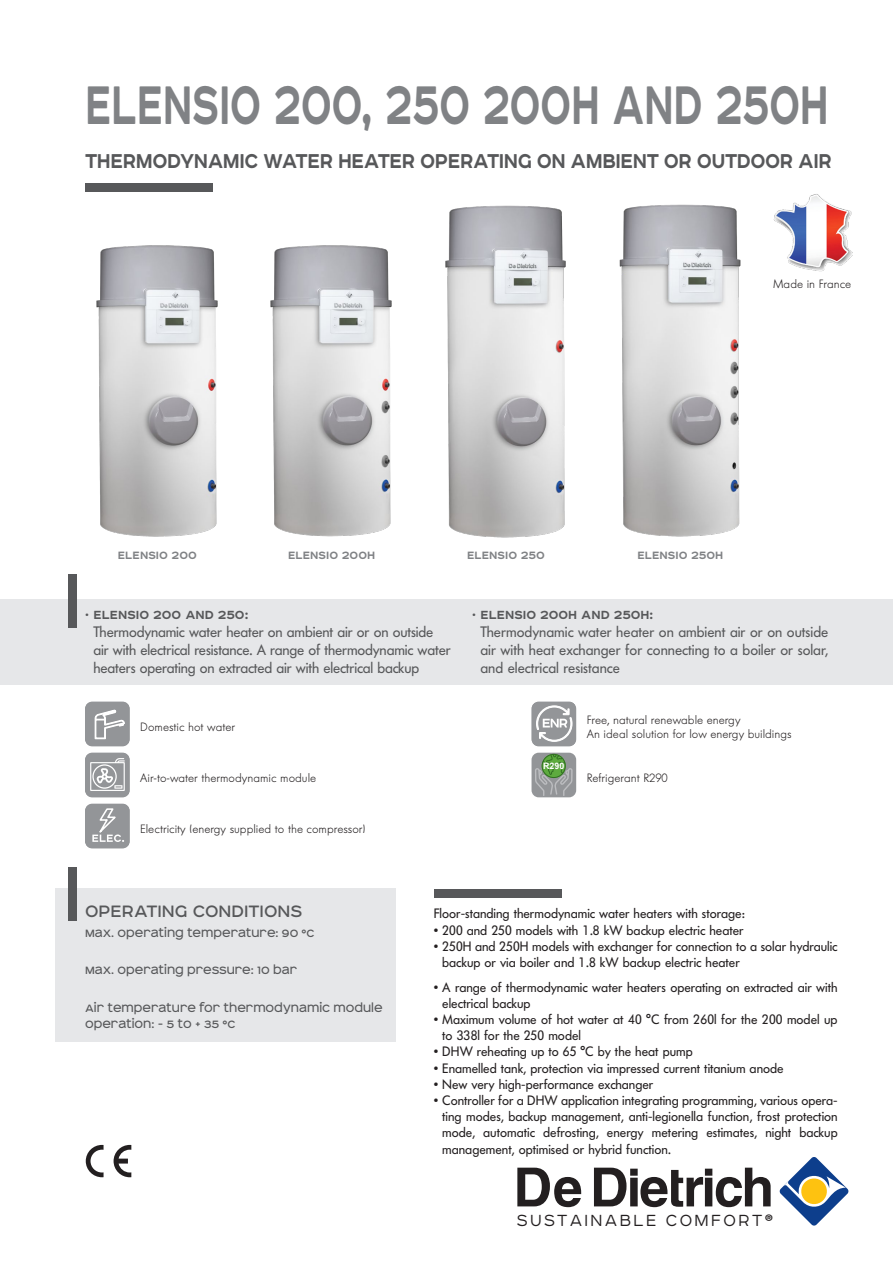
<style>
.page{position:relative;width:893px;height:1263px;background:#fff}
.page>*{position:absolute;margin:0;border:0;box-sizing:border-box;transform-origin:0 0}
.t1{font:700 69px "Affect";letter-spacing:-.01em;color:#808285;scale:.7 1}
.t2{font:700 25.5px "Affect";letter-spacing:-.02em;color:#57585a;scale:.91 1}
.t3{font:21px "Affect";color:#57585a}
.t4{font:300 20.55px "Affect";letter-spacing:.12em;color:#231f20;scale:.95 1}
.t5{font:15px/18px "Futura BQ";letter-spacing:-.01em;color:#57585a}
.t6{font:700 15px "Affect";color:#57585a}
.t7{font:13.5px/16.2px "Futura BQ";color:#231f20}
.t8{font:13.5px/16.2px "Affect";color:#57585a}
.t9{font:700 13.5px "Affect";color:#808285}
.t10{font:300 12px/14.2px "Futura BQ";color:#231f20}
.t11{font:700 8.85px "Arial";color:#fff}
</style>
<div class="page">
<div style="left:0;top:600px;width:893px;height:85px;background:#e6e7e9"></div>
<div style="left:85px;top:183px;width:128px;height:8px;background:#57585a"></div>
<div style="left:434px;top:889px;width:127px;height:8px;background:#57585a"></div>
<div style="left:68px;top:574px;width:9px;height:53px;background:#57585a"></div>
<img style="left:96px;top:245px;width:122px;height:292px">
<img style="left:270px;top:245px;width:122px;height:292px">
<img style="left:619px;top:204px;width:122px;height:333px">
<img style="left:445px;top:205px;width:121px;height:333px">
<svg style="left:86px;top:1145px;width:18px;height:32px"></svg>
<svg style="left:114px;top:1145px;width:17px;height:32px"></svg>
<svg style="left:85px;top:804px;width:45px;height:44px;background:#a1a2a5"></svg>
<svg style="left:85px;top:753px;width:45px;height:44px;background:#a9abad"></svg>
<svg style="left:85px;top:702px;width:45px;height:44px;background:#a3a4a7"></svg>
<div style="left:531px;top:702px;width:45px;height:44px;background:#c1c3c5;border-radius:7px"></div>
<svg style="left:532px;top:702px;width:44px;height:44px;background:#aaabae"></svg>
<img style="left:773px;top:194px;width:79px;height:78px">
<div style="left:55px;top:889px;width:340px;height:153px;background:#e6e7e9"></div>
<div style="left:68px;top:867px;width:9px;height:54px;background:#57585a"></div>
<div style="left:531px;top:753px;width:45px;height:44px;background:#939598;border-radius:7px"></div>
<svg style="left:535px;top:754px;width:38px;height:42px"></svg>
<svg style="left:779px;top:1157px;width:70px;height:69px"></svg>
<svg style="left:517px;top:1168px;width:64px;height:39px"></svg>
<svg style="left:594px;top:1168px;width:177px;height:39px"></svg>
<h1 class="t1" style="left:85px;top:56px;width:1064px">ELENSIO 200, 250 200H AND 250H</h1>
<h2 class="t2" style="left:85px;top:143px;width:822px">THERMODYNAMIC WATER HEATER OPERATING ON AMBIENT OR OUTDOOR AIR</h2>
<p class="t10" style="left:773px;top:277px;width:80px">Made in France</p>
<p class="t9" style="left:118px;top:545px;width:80px">ELENSIO 200</p>
<p class="t9" style="left:288px;top:545px;width:89px">ELENSIO 200H</p>
<p class="t9" style="left:467px;top:545px;width:79px">ELENSIO 250</p>
<p class="t9" style="left:637px;top:545px;width:87px">ELENSIO 250H</p>
<p class="t6" style="left:85px;top:604px;width:165px">• ELENSIO 200 AND 250:</p>
<p class="t5" style="left:94px;top:623px;width:359px">Thermodynamic water heater on ambient air or on outside air with electrical resistance. A range of thermodynamic water heaters operating on extracted air with electrical backup</p>
<p class="t10" style="left:140px;top:719px;width:96px">Domestic hot water</p>
<p class="t10" style="left:140px;top:770px;width:177px">Air-to-water thermodynamic module</p>
<p class="t10" style="left:140px;top:821px;width:227px">Electricity (energy supplied to the compressor)</p>
<p class="t6" style="left:472px;top:604px;width:183px">• ELENSIO 200H AND 250H:</p>
<p class="t5" style="left:480px;top:623px;width:349px;text-align:justify">Thermodynamic water heater on ambient air or on outside air with heat exchanger for connecting to a boiler or solar, and electrical resistance</p>
<p class="t11" style="left:543px;top:760px;width:23px">R290</p>
<p class="t10" style="left:587px;top:712px;width:206px">Free, natural renewable energy<br>An ideal solution for low energy buildings</p>
<p class="t10" style="left:587px;top:770px;width:83px">Refrigerant R290</p>
<h3 class="t3" style="left:85px;top:896px;width:219px">OPERATING CONDITIONS</h3>
<p class="t8" style="left:85px;top:924px;width:231px">Max. operating temperature: 90 °C</p>
<p class="t8" style="left:85px;top:961px;width:214px">Max. operating pressure: 10 bar</p>
<p class="t8" style="left:85px;top:999px;width:299px">Air temperature for thermodynamic module operation: - 5 to + 35 °C</p>
<p class="t7" style="left:434px;top:906px;width:313px">Floor-standing thermodynamic water heaters with storage:</p>
<p class="t7" style="left:434px;top:922px;width:312px">• 200 and 250 models with 1.8 kW backup electric heater</p>
<p class="t7" style="left:442px;top:938px;width:397px;text-indent:-9px">• 250H and 250H models with exchanger for connection to a solar hydraulic backup or via boiler and 1.8 kW backup electric heater</p>
<p class="t7" style="left:442px;top:979px;width:397px;text-indent:-9px">• A range of thermodynamic water heaters operating on extracted air with electrical backup</p>
<p class="t7" style="left:442px;top:1011px;width:397px;text-indent:-9px">• Maximum volume of hot water at 40 °C from 260l for the 200 model up to 338l for the 250 model</p>
<p class="t7" style="left:434px;top:1044px;width:261px">• DHW reheating up to 65 °C by the heat pump</p>
<p class="t7" style="left:434px;top:1060px;width:351px">• Enamelled tank, protection via impressed current titanium anode</p>
<p class="t7" style="left:434px;top:1076px;width:221px">• New very high-performance exchanger</p>
<p class="t7" style="left:442px;top:1092px;width:397px;text-align:justify;text-indent:-9px">• Controller for a DHW application integrating programming, various opera&shy;ting modes, backup management, anti-legionella function, frost protection mode, automatic defrosting, energy metering estimates, night backup management, optimised or hybrid function.</p>
<h3 class="t4" style="left:517px;top:1206px;width:271px">SUSTAINABLE COMFORT®</h3>
</div>
